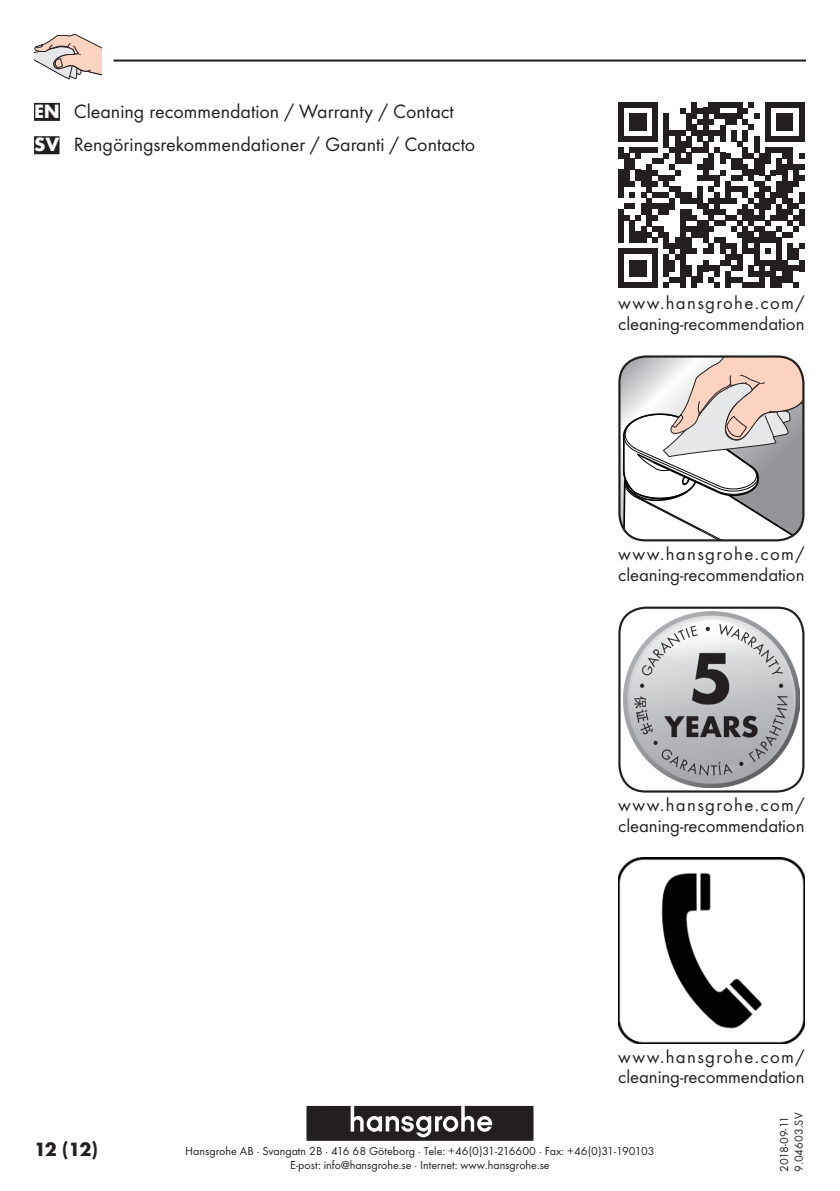
<style>
.page{position:relative;width:840px;height:1191px;background:#fff}
.page>*{position:absolute;margin:0;border:0;box-sizing:border-box;transform-origin:0 0}
.Deckblatt{font:20px "Futura TOT Boo";color:#231f20}
.t1{font:700 20px "Futura TOT";color:#231f20}
.t2{font:18.8px/20.8px "Futura TOT Boo";letter-spacing:-.005em;color:#231f20}
.t3{font:12px "Futura TOT Boo";color:#231f20}
.s1{font-family:"Futura TOT";font-weight:700;color:#fff}
</style>
<div class="page">
<hr style="left:113px;top:60px;width:692px;height:2px;background:#231f20">
<svg style="left:34px;top:34px;width:68px;height:45px"></svg>
<div style="left:34px;top:103px;width:26px;height:18px;background:#231f20"></div>
<div style="left:34px;top:136px;width:25px;height:18px;background:#231f20"></div>
<svg style="left:621px;top:357px;width:182px;height:183px"></svg>
<div style="left:618px;top:355px;width:186px;height:186px;border:2px solid #231f20;border-radius:26px"></div>
<img style="left:618px;top:857px;width:186px;height:186px">
<img style="left:623px;top:611px;width:175px;height:176px">
<div style="left:618px;top:606px;width:186px;height:186px;border:2px solid #231f20;border-radius:26px"></div>
<div style="left:618px;top:102px;width:5px;height:17px;background:#231f20"></div>
<div style="left:618px;top:119px;width:5px;height:23px;background:#231f20"></div>
<div style="left:618px;top:147px;width:5px;height:11px;background:#231f20"></div>
<div style="left:618px;top:170px;width:5px;height:28px;background:#231f20"></div>
<div style="left:618px;top:209px;width:5px;height:17px;background:#231f20"></div>
<div style="left:618px;top:226px;width:5px;height:17px;background:#231f20"></div>
<div style="left:618px;top:249px;width:5px;height:28px;background:#231f20"></div>
<div style="left:618px;top:277px;width:5px;height:11px;background:#231f20"></div>
<svg style="left:623px;top:102px;width:181px;height:186px"></svg>
<div style="left:798px;top:260px;width:6px;height:11px;background:#231f20"></div>
<svg style="left:306px;top:1106px;width:227px;height:34px;background:#474344"></svg>
<p class="Deckblatt" style="left:34px;top:99px;width:421px"><span class="s1">EN</span> Cleaning recommendation / Warranty / Contact</p>
<p class="Deckblatt" style="left:34px;top:133px;width:442px"><span class="s1">SV</span> Rengöringsrekommendationer / Garanti / Contacto</p>
<p class="t2" style="left:618px;top:292px;width:188px">www.hansgrohe.com/ cleaning-recommendation</p>
<p class="t2" style="left:618px;top:543px;width:188px">www.hansgrohe.com/ cleaning-recommendation</p>
<p class="t2" style="left:618px;top:794px;width:188px">www.hansgrohe.com/ cleaning-recommendation</p>
<p class="t2" style="left:618px;top:1045px;width:188px">www.hansgrohe.com/ cleaning-recommendation</p>
<p class="t1" style="left:34px;top:1136px;width:66px">12 (12)</p>
<p class="t3" style="left:185px;top:1143px;width:470px">Hansgrohe AB · Svangatn 2B · 416 68 Göteborg · Tele: +46(0)31-216600 · Fax: +46(0)31-190103</p>
<p class="t3" style="left:290px;top:1157px;width:261px">E-post: info@hansgrohe.se · Internet: www.hansgrohe.se</p>
<p class="t3" style="left:776px;top:1171px;width:57px;rotate:-90deg">2018-09-11</p>
<p class="t3" style="left:791px;top:1171px;width:61px;rotate:-90deg">9.04603.SV</p>
</div>
